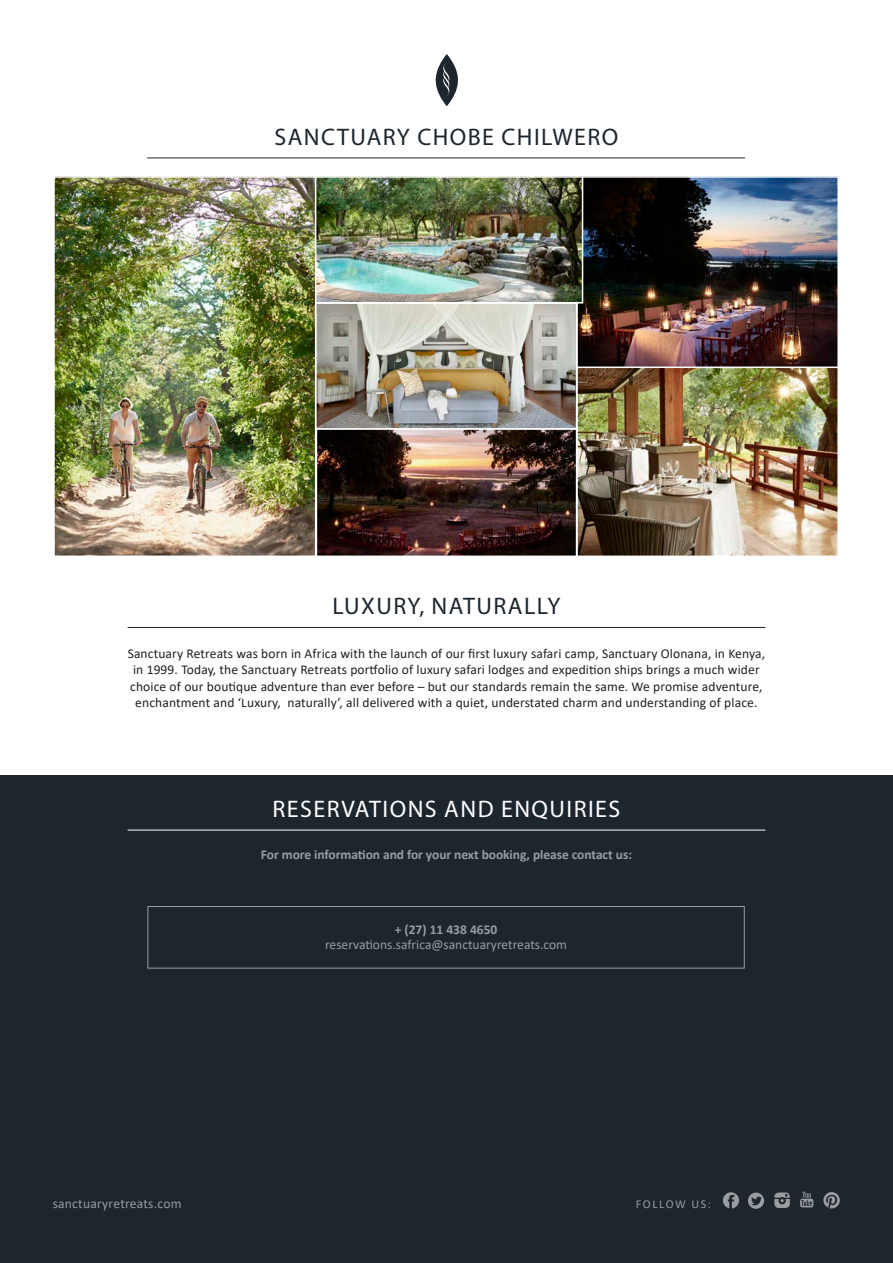
<style>
.page{position:relative;width:893px;height:1263px;background:#fff}
.page>*{position:absolute;margin:0;border:0;box-sizing:border-box;transform-origin:0 0}
.SR_Main_Title{font:24px "Myriad Pro";letter-spacing:.06em;color:#1d252d}
.SR_Main_Title-2{font:24px "Myriad Pro";letter-spacing:.06em;color:#fff}
.Bullet{font:13.5px/16.5px "Calibri";letter-spacing:.01em;color:#231f20;text-align:center}
.t1{font:700 13.5px "Calibri";letter-spacing:-.005em;color:#999da0}
.t2{font:13.5px "Calibri";color:#999da0}
.t3{font:13.5px "Calibri";letter-spacing:.02em;color:#999da0}
.t4{font:12px "Calibri";letter-spacing:.135em;color:#999da0}
</style>
<div class="page">
<img style="left:579px;top:179px;width:257px;height:186px">
<div style="left:576px;top:176px;width:263px;height:192px;border:2px solid #fff"></div>
<img style="left:579px;top:370px;width:257px;height:184px">
<div style="left:576px;top:367px;width:263px;height:190px;border:2px solid #fff"></div>
<hr style="left:147px;top:158px;width:598px;height:1px;background:#1d252d">
<svg style="left:436px;top:54px;width:22px;height:52px"></svg>
<div style="left:0;top:775px;width:893px;height:488px;background:#1d252d"></div>
<img style="left:316px;top:179px;width:264px;height:122px">
<div style="left:310px;top:176px;width:273px;height:128px;border:2px solid #fff"></div>
<img style="left:318px;top:305px;width:256px;height:122px">
<div style="left:315px;top:302px;width:262px;height:128px;border:2px solid #fff"></div>
<img style="left:319px;top:431px;width:255px;height:123px">
<div style="left:316px;top:428px;width:261px;height:129px;border:2px solid #fff"></div>
<img style="left:56px;top:179px;width:257px;height:375px">
<div style="left:53px;top:176px;width:263px;height:381px;border:2px solid #fff"></div>
<svg style="left:748px;top:1192px;width:16px;height:17px"></svg>
<svg style="left:800px;top:1191px;width:13px;height:16px"></svg>
<svg style="left:774px;top:1192px;width:16px;height:16px"></svg>
<svg style="left:723px;top:1192px;width:16px;height:16px"></svg>
<svg style="left:823px;top:1192px;width:17px;height:16px"></svg>
<hr style="left:128px;top:627px;width:637px;height:1px;background:#1d252d">
<hr style="left:128px;top:830px;width:637px;height:1px;background:#fff">
<div style="left:147px;top:906px;width:598px;height:62px;border:1px solid #999da0"></div>
<p class="SR_Main_Title" style="left:274px;top:122px;width:345px">SANCTUARY CHOBE CHILWERO</p>
<p class="SR_Main_Title" style="left:332px;top:591px;width:230px">LUXURY, NATURALLY</p>
<p class="Bullet" style="left:128px;top:644px;width:639px">Sanctuary Retreats was born in Africa with the launch of our first luxury safari camp, Sanctuary Olonana, in Kenya, in 1999. Today, the Sanctuary Retreats portfolio of luxury safari lodges and expedition ships brings a much wider choice of our boutique adventure than ever before – but our standards remain the same. We promise adventure, enchantment and ‘Luxury, naturally’, all delivered with a quiet, understated charm and understanding of place.</p>
<p class="SR_Main_Title-2" style="left:273px;top:794px;width:349px">RESERVATIONS AND ENQUIRIES</p>
<p class="t1" style="left:261px;top:845px;width:373px">For more information and for your next booking, please contact us:</p>
<p class="t1" style="left:395px;top:920px;width:104px">+ (27) 11 438 4650</p>
<p class="t2" style="left:325px;top:935px;width:243px">reservations.safrica@sanctuaryretreats.com</p>
<p class="t3" style="left:53px;top:1194px;width:130px">sanctuaryretreats.com</p>
<p class="t4" style="left:636px;top:1196px;width:77px">FOLLOW US:</p>
</div>
